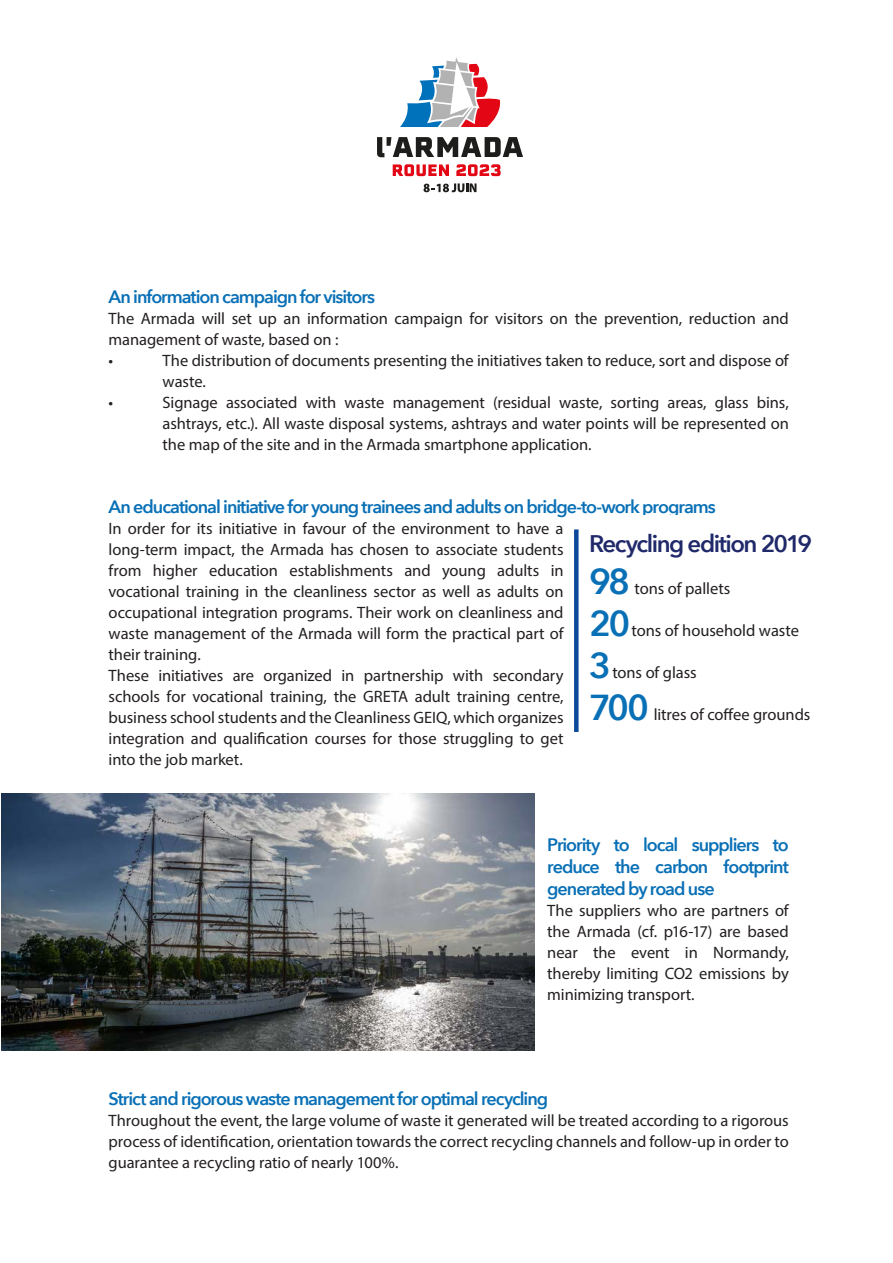
<style>
.page{position:relative;width:893px;height:1263px;background:#fff}
.page>*{position:absolute;margin:0;border:0;box-sizing:border-box;transform-origin:0 0}
.t1{font:600 24px "Avenir Next";letter-spacing:-.06em;color:#20296a}
.t2{font:600 18px/21.6px "Avenir Next";letter-spacing:-.06em;color:#0970b6;text-align:justify}
.t3{font:16.5px/21px "Myriad Pro";letter-spacing:-.005em;color:#231f20;text-align:justify}
.s1{font-family:"Avenir Next";font-weight:600;font-size:36px;color:#0970b6}
</style>
<div class="page">
<svg style="left:400px;top:58px;width:101px;height:69px"></svg>
<svg style="left:393px;top:164px;width:56px;height:12px"></svg>
<svg style="left:456px;top:164px;width:45px;height:12px"></svg>
<svg style="left:377px;top:137px;width:146px;height:20px"></svg>
<svg style="left:424px;top:183px;width:52px;height:9px"></svg>
<div style="left:574px;top:529px;width:5px;height:203px;background:#0d499a"></div>
<img style="left:1px;top:793px;width:533px;height:257px">
<p class="t2" style="left:109px;top:285px;width:268px">An information campaign for visitors</p>
<p class="t3" style="left:109px;top:308px;width:682px">The Armada will set up an information campaign for visitors on the prevention, reduction and management of waste, based on :</p>
<p class="t3" style="left:109px;top:350px;width:6px">•</p>
<p class="t3" style="left:163px;top:350px;width:628px">The distribution of documents presenting the initiatives taken to reduce, sort and dispose of waste.</p>
<p class="t3" style="left:109px;top:392px;width:6px">•</p>
<p class="t3" style="left:163px;top:392px;width:628px">Signage associated with waste management (residual waste, sorting areas, glass bins, ashtrays, etc.). All waste disposal systems, ashtrays and water points will be represented on the map of the site and in the Armada smartphone application.</p>
<p class="t2" style="left:109px;top:495px;width:609px">An educational initiative for young trainees and adults on bridge-to-work programs</p>
<p class="t3" style="left:109px;top:518px;width:456px">In order for its initiative in favour of the environment to have a long-term impact, the Armada has chosen to associate students from higher education establishments and young adults in vocational training in the cleanliness sector as well as adults on occupational integration programs. Their work on cleanliness and waste management of the Armada will form the practical part of their training.</p>
<p class="t3" style="left:109px;top:665px;width:456px">These initiatives are organized in partnership with secondary schools for vocational training, the GRETA adult training centre, business school students and the Cleanliness GEIQ, which organizes integration and qualification courses for those struggling to get into the job market.</p>
<p class="t1" style="left:589px;top:523px;width:225px">Recycling edition 2019</p>
<p class="t3" style="left:589px;top:578px;width:143px"><span class="s1">98</span> tons of pallets</p>
<p class="t3" style="left:589px;top:620px;width:211px"><span class="s1">20</span> tons of household waste</p>
<p class="t3" style="left:589px;top:662px;width:109px"><span class="s1">3</span> tons of glass</p>
<p class="t3" style="left:589px;top:704px;width:223px"><span class="s1">700</span> litres of coffee grounds</p>
<p class="t2" style="left:547px;top:834px;width:243px">Priority to local suppliers to reduce the carbon footprint generated by road use</p>
<p class="t3" style="left:547px;top:899px;width:243px">The suppliers who are partners of the Armada (cf. p16-17) are based near the event in Normandy, thereby limiting CO2 emissions by minimizing transport.</p>
<p class="t2" style="left:109px;top:1087px;width:441px">Strict and rigorous waste management for optimal recycling</p>
<p class="t3" style="left:109px;top:1109px;width:682px">Throughout the event, the large volume of waste it generated will be treated according to a rigorous process of identification, orientation towards the correct recycling channels and follow-up in order to guarantee a recycling ratio of nearly 100%.</p>
</div>
